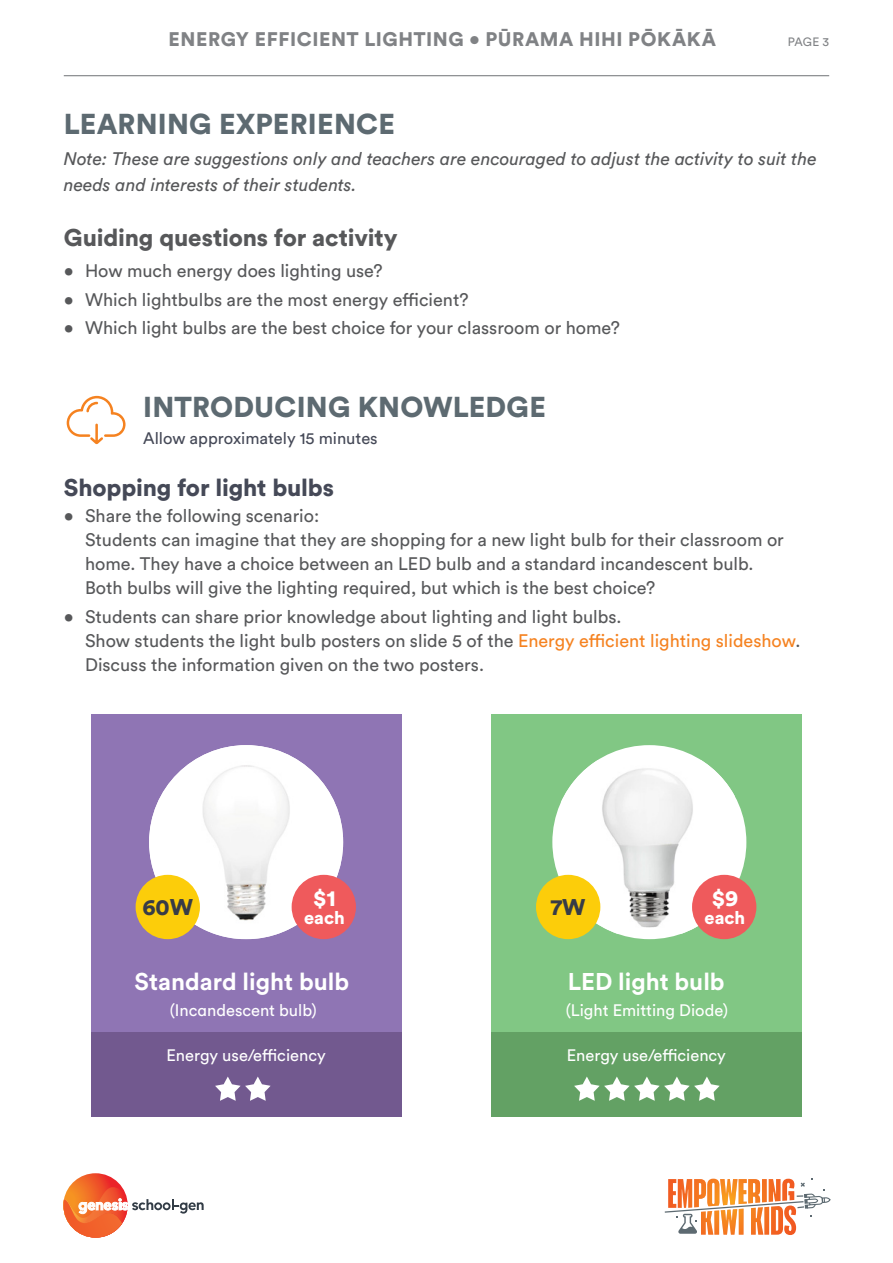
<style>
.page{position:relative;width:893px;height:1263px;background:#fff}
.page>*{position:absolute;margin:0;border:0;box-sizing:border-box;transform-origin:0 0}
.H2_Heading{font:900 28.5px "Circular Std";letter-spacing:.005em;color:#5d6a71}
.H3_Heading{font:900 28.5px "Circular Std";letter-spacing:.01em;color:#5d6a71}
.Charcoal_Sub_heading{font:700 24px "Circular Std";color:#fff}
.H3_Heading-2{font:900 24px "Circular Std";letter-spacing:-.005em;color:#57585a}
.Body{font:900 24px "Circular Std";letter-spacing:-.005em;color:#454957}
.Charcoal_Sub_heading-2{font:900 22.5px "Circular Std";color:#373c47}
.Charcoal_Sub_heading-3{font:900 22.5px "Circular Std";color:#fff}
.t1{font:900 19.5px "Circular Pro";letter-spacing:.03em;color:#808285}
.t2{font:18px/24px "Circular Std";color:#57585a}
.Body-2{font:italic 18px "Circular Std";color:#57585a}
.Charcoal_Sub_heading-4{font:900 18px "Circular Std";color:#fff}
.t3{font:16.5px "Circular Pro";color:#fff}
.t4{font:16.5px "Circular Std";color:#454957}
.t5{font:12px "Circular Std";color:#808285}
.s1{color:#f58220}
</style>
<div class="page">
<svg style="left:665px;top:1178px;width:166px;height:57px"></svg>
<hr style="left:64px;top:75px;width:765px;height:1px;background:#808285">
<svg style="left:63px;top:1173px;width:141px;height:65px"></svg>
<svg style="left:67px;top:396px;width:59px;height:48px"></svg>
<div style="left:491px;top:714px;width:311px;height:403px;background:#81c784"></div>
<div style="left:491px;top:1032px;width:311px;height:85px;background:#63a164"></div>
<div style="left:91px;top:714px;width:310px;height:403px;background:#8f75b4"></div>
<div style="left:91px;top:1032px;width:310px;height:85px;background:#72598f"></div>
<div style="left:552px;top:745px;width:194px;height:194px;background:#fff;border-radius:50%"></div>
<img style="left:561px;top:760px;width:174px;height:174px">
<img style="left:149px;top:745px;width:194px;height:194px;border-radius:95px">
<svg style="left:215px;top:1076px;width:56px;height:25px"></svg>
<div style="left:136px;top:875px;width:64px;height:64px;background:#fccd0a;border-radius:50%"></div>
<div style="left:292px;top:875px;width:64px;height:64px;background:#ef5a5c;border-radius:50%"></div>
<div style="left:536px;top:875px;width:64px;height:64px;background:#fccd0a;border-radius:50%"></div>
<div style="left:692px;top:875px;width:64px;height:64px;background:#ef5a5c;border-radius:50%"></div>
<svg style="left:574px;top:1076px;width:146px;height:25px"></svg>
<p class="t1" style="left:169px;top:26px;width:549px">ENERGY EFFICIENT LIGHTING • PŪRAMA HIHI PŌKĀKĀ</p>
<p class="t5" style="left:788px;top:35px;width:43px">PAGE 3</p>
<p class="H3_Heading" style="left:64px;top:105px;width:333px">LEARNING EXPERIENCE</p>
<p class="Body-2" style="left:64px;top:148px;width:755px">Note: These are suggestions only and teachers are encouraged to adjust the activity to suit the</p>
<p class="Body-2" style="left:64px;top:174px;width:294px">needs and interests of their students.</p>
<p class="H3_Heading-2" style="left:64px;top:221px;width:336px">Guiding questions for activity</p>
<p class="t2" style="left:64px;top:259px;width:320px">• How much energy does lighting use?</p>
<p class="t2" style="left:64px;top:287px;width:406px">• Which lightbulbs are the most energy efficient?</p>
<p class="t2" style="left:64px;top:315px;width:558px">• Which light bulbs are the best choice for your classroom or home?</p>
<p class="H2_Heading" style="left:143px;top:388px;width:404px">INTRODUCING KNOWLEDGE</p>
<p class="t4" style="left:143px;top:428px;width:236px">Allow approximately 15 minutes</p>
<p class="Body" style="left:64px;top:472px;width:272px">Shopping for light bulbs</p>
<p class="t2" style="left:85px;top:504px;width:700px;text-indent:-21px">• Share the following scenario:<br>Students can imagine that they are shopping for a new light bulb for their classroom or home. They have a choice between an LED bulb and a standard incandescent bulb.<br>Both bulbs will give the lighting required, but which is the best choice?</p>
<p class="t2" style="left:85px;top:604px;width:717px;text-indent:-21px">• Students can share prior knowledge about lighting and light bulbs.<br>Show students the light bulb posters on slide 5 of the <span class="s1">Energy efficient lighting slideshow</span>.<br>Discuss the information given on the two posters.</p>
<p class="Charcoal_Sub_heading-2" style="left:142px;top:892px;width:52px">60W</p>
<p class="Charcoal_Sub_heading-3" style="left:313px;top:883px;width:24px">$1</p>
<p class="Charcoal_Sub_heading-4" style="left:304px;top:905px;width:42px">each</p>
<p class="Charcoal_Sub_heading" style="left:134px;top:966px;width:216px">Standard light bulb</p>
<p class="t3" style="left:170px;top:999px;width:148px">(Incandescent bulb)</p>
<p class="t3" style="left:167px;top:1044px;width:161px">Energy use/efficiency</p>
<p class="Charcoal_Sub_heading-2" style="left:551px;top:892px;width:36px">7W</p>
<p class="Charcoal_Sub_heading-3" style="left:712px;top:883px;width:28px">$9</p>
<p class="Charcoal_Sub_heading-4" style="left:705px;top:905px;width:42px">each</p>
<p class="Charcoal_Sub_heading" style="left:568px;top:966px;width:158px">LED light bulb</p>
<p class="t3" style="left:566px;top:999px;width:164px">(Light Emitting Diode)</p>
<p class="t3" style="left:567px;top:1044px;width:161px">Energy use/efficiency</p>
</div>
